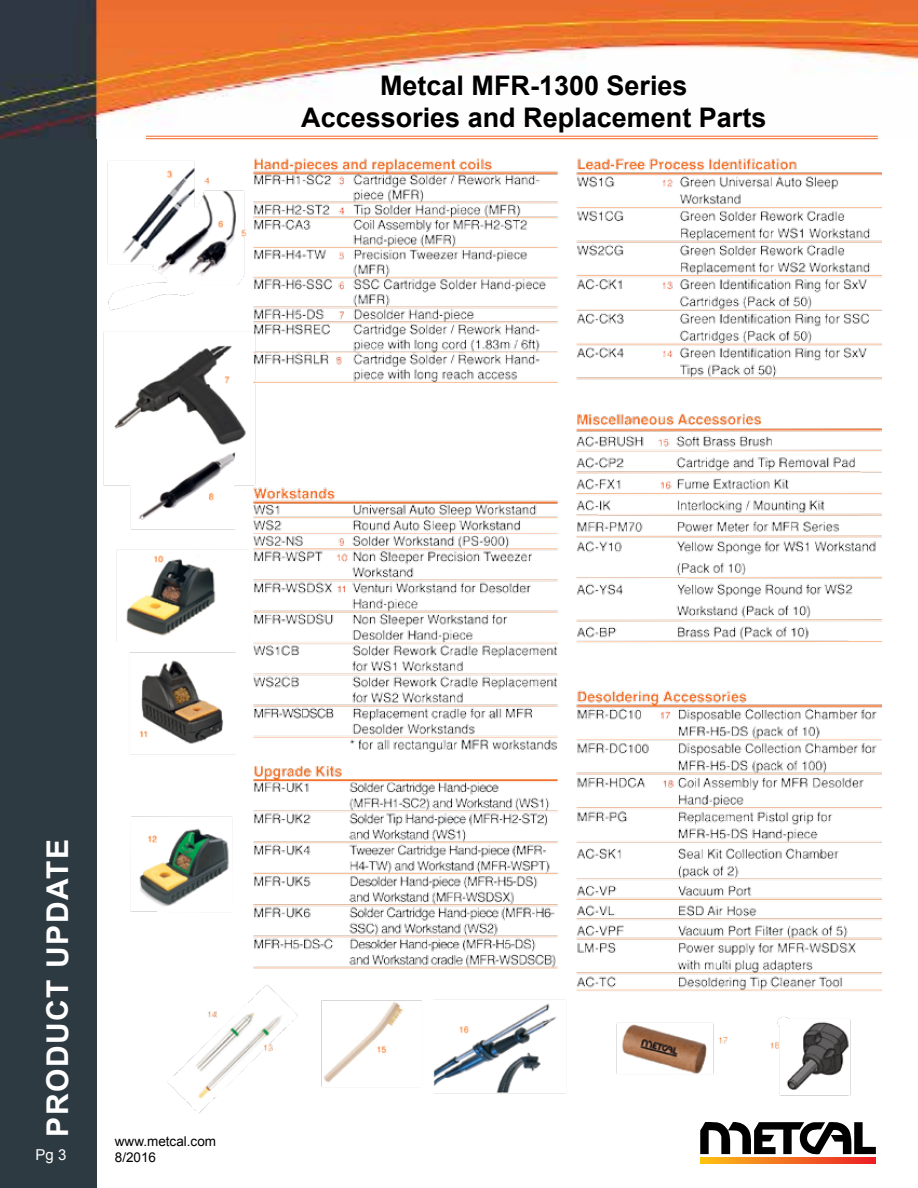
<style>
.page{position:relative;width:918px;height:1188px;background:#fff}
.page>*{position:absolute;margin:0;border:0;box-sizing:border-box;transform-origin:0 0}
.t1{font:700 30px "Arial";letter-spacing:.05em;color:#fff}
.t2{font:700 27px/32.4px "Arial";color:#000;text-align:center}
.t3{font:15px "Arial";color:#fff}
.t4{font:13.5px "Arial";color:#000}
</style>
<div class="page">
<div style="left:0;top:115px;width:97px;height:1073px;background:#2e3a41"></div>
<img style="left:0;top:0;width:918px;height:138px">
<svg style="left:700px;top:1122px;width:176px;height:33px"></svg>
<svg style="left:700px;top:1158px;width:176px;height:6px"></svg>
<img style="left:76px;top:112px;width:805px;height:1001px">
<p class="t2" style="left:301px;top:70px;width:467px">Metcal MFR-1300 Series<br>Accessories and Replacement Parts</p>
<p class="t1" style="left:38px;top:1137px;width:299px;rotate:-90deg">PRODUCT UPDATE</p>
<p class="t4" style="left:115px;top:1132px;width:103px">www.metcal.com</p>
<p class="t3" style="left:36px;top:1145px;width:32px">Pg 3</p>
<p class="t4" style="left:115px;top:1148px;width:43px">8/2016</p>
</div>
